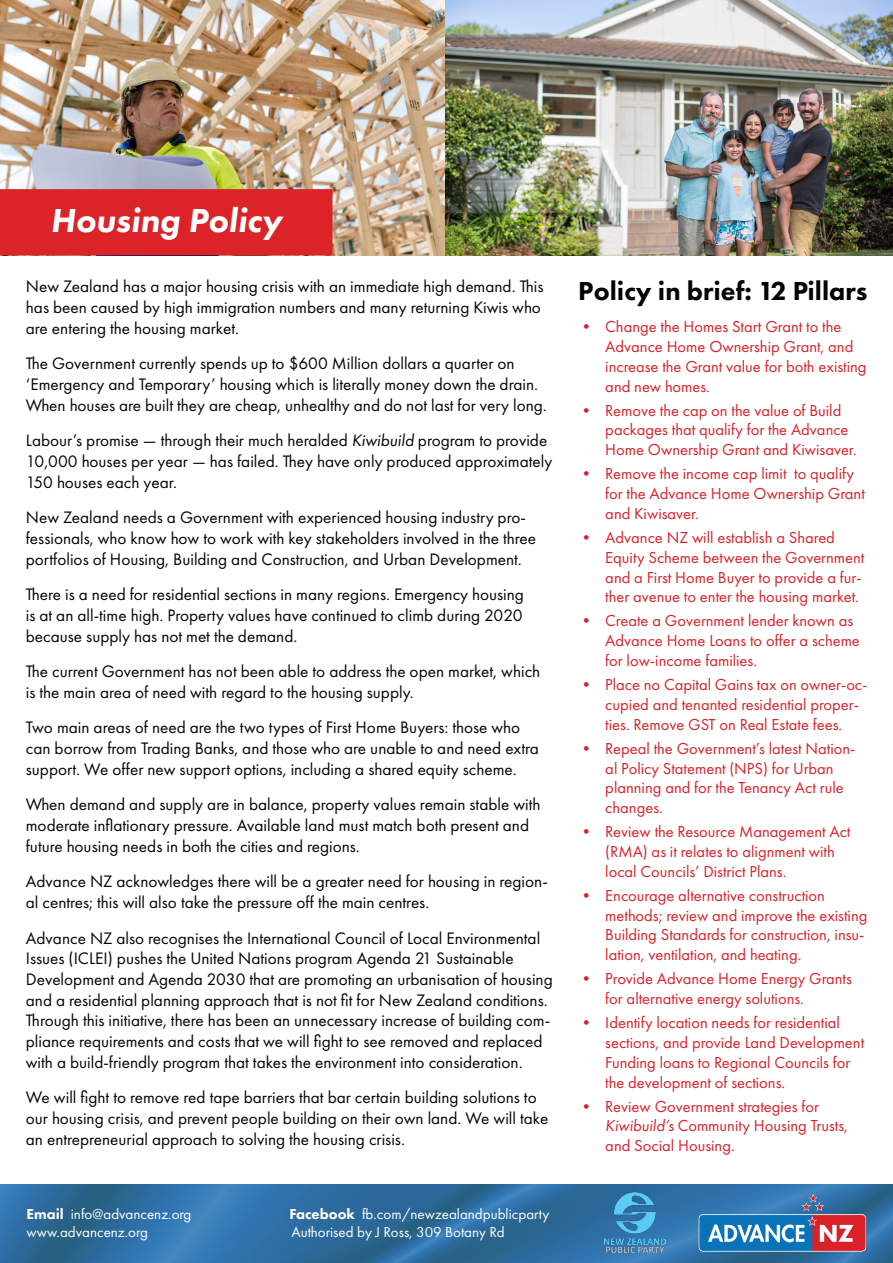
<style>
.page{position:relative;width:893px;height:1263px;background:#fff}
.page>*{position:absolute;margin:0;border:0;box-sizing:border-box;transform-origin:0 0}
.t1{font:italic 800 34.5px "Futura PT";color:#fff}
.t2{font:800 27px "Futura PT";color:#040503}
.t3{font:17.25px/20.7px "Futura PT";color:#040503}
.t4{font:16.5px/19.8px "Futura PT";color:#da2128}
.t5{font:15px "Futura PT";color:#fff}
.s1{font-style:italic}
.s2{font-weight:800}
</style>
<div class="page">
<img style="left:0;top:0;width:893px;height:255px">
<div style="left:3px;top:192px;width:327px;height:60px;background:#dc2328"></div>
<div style="left:0;top:189px;width:333px;height:66px;border:6px solid #dc2328"></div>
<img style="left:0;top:1184px;width:893px;height:79px">
<img style="left:677px;top:1188px;width:198px;height:75px">
<img style="left:605px;top:1192px;width:60px;height:60px">
<h1 class="t1" style="left:51px;top:199px;width:233px">Housing Policy</h1>
<p class="t3" style="left:26px;top:276px;width:519px">New Zealand has a major housing crisis with an immediate high demand. This has been caused by high immigration numbers and many returning Kiwis who are entering the housing market.</p>
<p class="t3" style="left:26px;top:353px;width:522px">The Government currently spends up to $600 Million dollars a quarter on ‘Emergency and Temporary’ housing which is literally money down the drain.<br>When houses are built they are cheap, unhealthy and do not last for very long.</p>
<p class="t3" style="left:26px;top:430px;width:528px">Labour’s promise — through their much heralded <span class="s1">Kiwibuild</span> program to provide<br>10,000 houses per year — has failed. They have only produced approximately<br>150 houses each year.</p>
<p class="t3" style="left:26px;top:507px;width:512px">New Zealand needs a Government with experienced housing industry pro&shy;fessionals, who know how to work with key stakeholders involved in the three portfolios of Housing, Building and Construction, and Urban Development.</p>
<p class="t3" style="left:26px;top:584px;width:500px;text-align:justify">There is a need for residential sections in many regions. Emergency housing is at an all-time high. Property values have continued to climb during 2020 because supply has not met the demand.</p>
<p class="t3" style="left:26px;top:661px;width:516px">The current Government has not been able to address the open market, which is the main area of need with regard to the housing supply.</p>
<p class="t3" style="left:26px;top:717px;width:515px">Two main areas of need are the two types of First Home Buyers: those who can borrow from Trading Banks, and those who are unable to and need extra support. We offer new support options, including a shared equity scheme.</p>
<p class="t3" style="left:26px;top:794px;width:516px">When demand and supply are in balance, property values remain stable with moderate inflationary pressure. Available land must match both present and future housing needs in both the cities and regions.</p>
<p class="t3" style="left:26px;top:871px;width:524px">Advance NZ acknowledges there will be a greater need for housing in region&shy;al centres; this will also take the pressure off the main centres.</p>
<p class="t3" style="left:26px;top:927px;width:528px">Advance NZ also recognises the International Council of Local Environmental Issues (ICLEI) pushes the United Nations program Agenda 21 Sustainable Development and Agenda 2030 that are promoting an urbanisation of housing and a residential planning approach that is not fit for New Zealand conditions.<br>Through this initiative, there has been an unnecessary increase of building com&shy;pliance requirements and costs that we will fight to see removed and replaced with a build-friendly program that takes the environment into consideration.</p>
<p class="t3" style="left:26px;top:1087px;width:524px">We will fight to remove red tape barriers that bar certain building solutions to our housing crisis, and prevent people building on their own land. We will take an entrepreneurial approach to solving the housing crisis.</p>
<p class="t5" style="left:27px;top:1204px;width:166px"><span class="s2">Email</span> info@advancenz.org</p>
<p class="t5" style="left:289px;top:1204px;width:262px"><span class="s2">Facebook</span> fb.com/newzealandpublicparty</p>
<p class="t5" style="left:27px;top:1222px;width:123px">www.advancenz.org</p>
<p class="t5" style="left:291px;top:1222px;width:215px">Authorised by J Ross, 309 Botany Rd</p>
<h2 class="t2" style="left:578px;top:274px;width:291px">Policy in brief: 12 Pillars</h2>
<p class="t4" style="left:605px;top:317px;width:263px;text-indent:-27px">• Change the Homes Start Grant to the<br>Advance Home Ownership Grant, and increase the Grant value for both existing and new homes.</p>
<p class="t4" style="left:605px;top:400px;width:253px;text-indent:-27px">• Remove the cap on the value of Build packages that qualify for the Advance<br>Home Ownership Grant and Kiwisaver.</p>
<p class="t4" style="left:605px;top:464px;width:261px;text-indent:-27px">• Remove the income cap limit to qualify for the Advance Home Ownership Grant and Kiwisaver.</p>
<p class="t4" style="left:605px;top:527px;width:261px;text-indent:-27px">• Advance NZ will establish a Shared Equity Scheme between the Government and a First Home Buyer to provide a fur&shy;ther avenue to enter the housing market.</p>
<p class="t4" style="left:605px;top:611px;width:256px;text-indent:-27px">• Create a Government lender known as<br>Advance Home Loans to offer a scheme for low-income families.</p>
<p class="t4" style="left:605px;top:674px;width:264px;text-indent:-27px">• Place no Capital Gains tax on owner-oc&shy;cupied and tenanted residential proper&shy;ties. Remove GST on Real Estate fees.</p>
<p class="t4" style="left:605px;top:738px;width:252px;text-indent:-27px">• Repeal the Government’s latest Nation&shy;al Policy Statement (NPS) for Urban planning and for the Tenancy Act rule changes.</p>
<p class="t4" style="left:605px;top:822px;width:247px;text-indent:-27px">• Review the Resource Management Act (RMA) as it relates to alignment with local Councils’ District Plans.</p>
<p class="t4" style="left:605px;top:885px;width:264px;text-indent:-27px">• Encourage alternative construction methods; review and improve the existing Building Standards for construction, insu&shy;lation, ventilation, and heating.</p>
<p class="t4" style="left:605px;top:969px;width:248px;text-indent:-27px">• Provide Advance Home Energy Grants for alternative energy solutions.</p>
<p class="t4" style="left:605px;top:1013px;width:260px;text-indent:-27px">• Identify location needs for residential sections, and provide Land Development Funding loans to Regional Councils for the development of sections.</p>
<p class="t4" style="left:605px;top:1096px;width:244px;text-indent:-27px">• Review Government strategies for<br><span class="s1">Kiwibuild’s</span> Community Housing Trusts, and Social Housing.</p>
</div>
